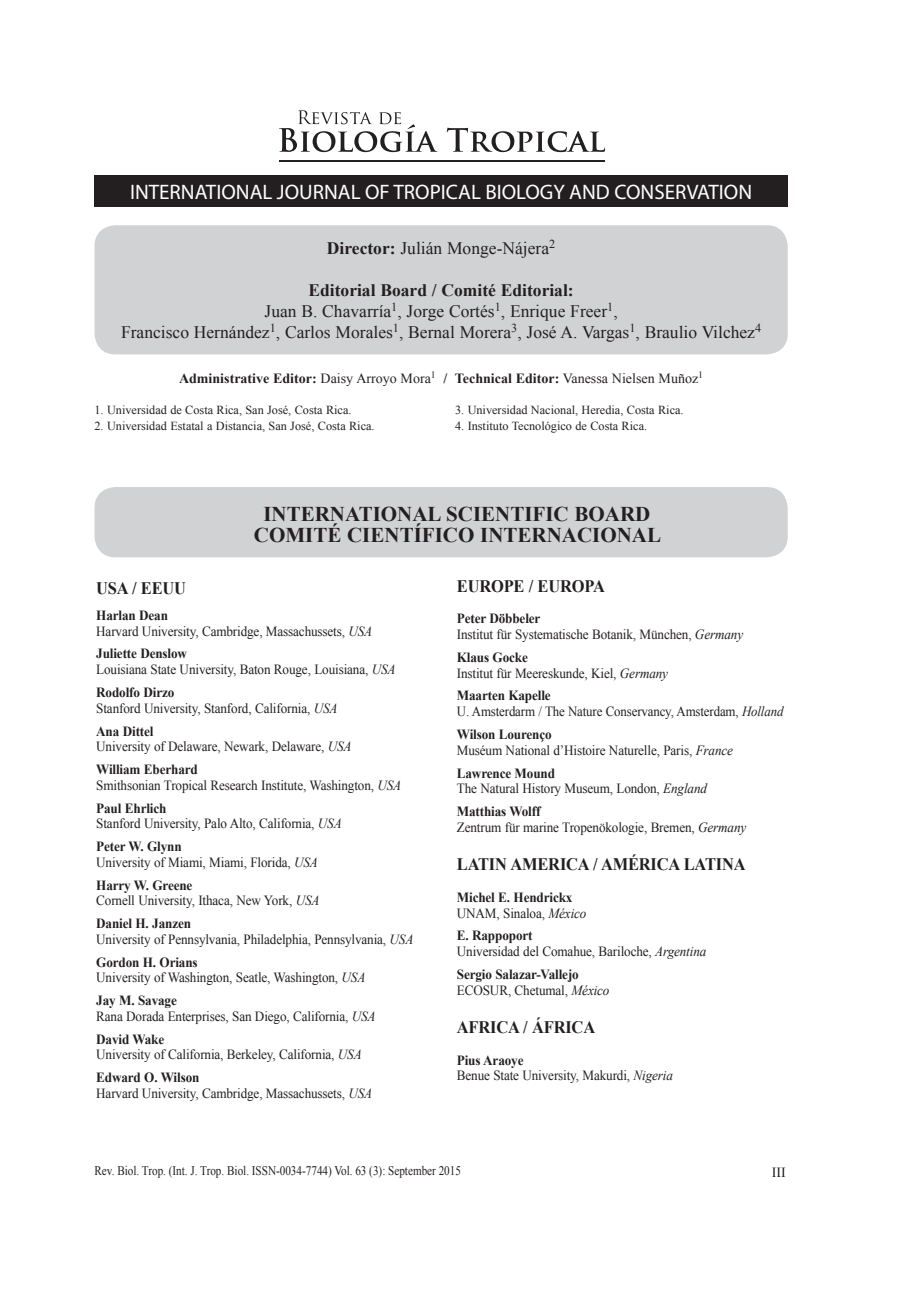
<style>
.page{position:relative;width:898px;height:1292px;background:#fff}
.page>*{position:absolute;margin:0;border:0;box-sizing:border-box;transform-origin:0 0}
.t1{font:700 21px "Times New Roman";color:#231f20}
.t2{font:21px "Myriad Pro";color:#fff}
.t3{font:17.5px/21px "Times New Roman";color:#231f20;text-align:center}
.t4{font:700 17.5px "Times New Roman";letter-spacing:-.01em;color:#231f20;scale:.94 1}
.t5{font:14px/15.8px "Times New Roman";letter-spacing:-.01em;color:#231f20;scale:.94 1}
.t6{font:700 14px/15.8px "Times New Roman";color:#231f20;scale:.94 1}
.t7{font:700 14px "Times New Roman";color:#231f20}
.t8{font:14px/15.8px "Times New Roman";letter-spacing:-.01em;color:#231f20;scale:.92 1}
.t9{font:14px "Times New Roman";letter-spacing:-.01em;color:#231f20}
.t10{font:13.12px "Times New Roman";color:#231f20;scale:.85 1}
.t11{font:12.25px "Times New Roman";color:#231f20}
.s1{font-weight:700}
.s2{font-weight:400}
.s3{font-style:italic}
.s4{font-weight:400;font-style:italic}
</style>
<div class="page">
<div style="left:94px;top:487px;width:694px;height:70px;background:#d1d2d4;border-radius:21px"></div>
<svg style="left:279px;top:110px;width:158px;height:42px"></svg>
<svg style="left:447px;top:128px;width:158px;height:24px"></svg>
<hr style="left:279px;top:160px;width:326px;height:1px;background:#231f20">
<div style="left:94px;top:175px;width:694px;height:32px;background:#231f20"></div>
<div style="left:94px;top:225px;width:694px;height:129px;background:#d1d2d4;border-radius:21px"></div>
<h1 class="t2" style="left:130px;top:179px;width:624px">INTERNATIONAL JOURNAL OF TROPICAL BIOLOGY AND CONSERVATION</h1>
<p class="t3" style="left:327px;top:237px;width:230px"><span class="s1">Director:</span> Julián Monge-Nájera<sup>2</sup></p>
<p class="t3" style="left:121px;top:279px;width:641px"><span class="s1">Editorial Board / Comité Editorial:<br></span>Juan B. Chavarría<sup>1</sup>, Jorge Cortés<sup>1</sup>, Enrique Freer<sup>1</sup>,<br>Francisco Hernández<sup>1</sup>, Carlos Morales<sup>1</sup>, Bernal Morera<sup>3</sup>, José A. Vargas<sup>1</sup>, Braulio Vilchez<sup>4</sup></p>
<p class="t7" style="left:179px;top:369px;width:525px">Administrative Editor: <span class="s2">Daisy Arroyo Mora</span><sup>1</sup> / Technical Editor: <span class="s2">Vanessa Nielsen Muñoz</span><sup>1</sup></p>
<p class="t11" style="left:94px;top:402px;width:258px">1. Universidad de Costa Rica, San José, Costa Rica.</p>
<p class="t11" style="left:455px;top:402px;width:230px">3. Universidad Nacional, Heredia, Costa Rica.</p>
<p class="t11" style="left:94px;top:418px;width:282px">2. Universidad Estatal a Distancia, San José, Costa Rica.</p>
<p class="t11" style="left:455px;top:418px;width:193px">4. Instituto Tecnológico de Costa Rica.</p>
<h1 class="t1" style="left:263px;top:499px;width:124px">INTERNATIONAL</h1>
<h1 class="t1" style="left:446px;top:499px;width:26px">SCIEN</h1>
<h1 class="t1" style="left:510px;top:499px;width:26px">TIFIC</h1>
<h1 class="t1" style="left:574px;top:499px;width:77px">BOARD</h1>
<h1 class="t1" style="left:254px;top:520px;width:108px">COMITÉ CIEN</h1>
<h1 class="t1" style="left:400px;top:520px;width:36px">TÍFICO</h1>
<h1 class="t1" style="left:480px;top:520px;width:82px">INTERNACIONAL</h1>
<p class="t4" style="left:96px;top:576px;width:61px">USA / EEUU</p>
<p class="t5" style="left:96px;top:607px;width:295px"><span class="s1">Harlan Dean<br></span>Harvard University, Cambridge, Massachussets, <span class="s3">USA</span></p>
<p class="t5" style="left:96px;top:645px;width:320px"><span class="s1">Juliette Denslow<br></span>Louisiana State University, Baton Rouge, Louisiana, <span class="s3">USA</span></p>
<p class="t5" style="left:96px;top:684px;width:258px"><span class="s1">Rodolfo Dirzo<br></span>Stanford University, Stanford, California, <span class="s3">USA</span></p>
<p class="t5" style="left:96px;top:722px;width:273px"><span class="s1">Ana Dittel<br></span>University of Delaware, Newark, Delaware, <span class="s3">USA</span></p>
<p class="t5" style="left:96px;top:761px;width:326px"><span class="s1">William Eberhard<br></span>Smithsonian Tropical Research Institute, Washington, <span class="s3">USA</span></p>
<p class="t5" style="left:96px;top:799px;width:263px"><span class="s1">Paul Ehrlich<br></span>Stanford University, Palo Alto, California, <span class="s3">USA</span></p>
<p class="t5" style="left:96px;top:838px;width:237px"><span class="s1">Peter W. Glynn<br></span>University of Miami, Miami, Florida, <span class="s3">USA</span></p>
<p class="t5" style="left:96px;top:876px;width:239px"><span class="s1">Harry W. Greene<br></span>Cornell University, Ithaca, New York, <span class="s3">USA</span></p>
<p class="t5" style="left:96px;top:915px;width:339px"><span class="s1">Daniel H. Janzen<br></span>University of Pennsylvania, Philadelphia, Pennsylvania, <span class="s3">USA</span></p>
<p class="t5" style="left:96px;top:953px;width:288px"><span class="s1">Gordon H. Orians<br></span>University of Washington, Seatle, Washington, <span class="s3">USA</span></p>
<p class="t5" style="left:96px;top:992px;width:299px"><span class="s1">Jay M. Savage<br></span>Rana Dorada Enterprises, San Diego, California, <span class="s3">USA</span></p>
<p class="t5" style="left:96px;top:1030px;width:284px"><span class="s1">David Wake<br></span>University of California, Berkeley, California, <span class="s3">USA</span></p>
<p class="t5" style="left:96px;top:1069px;width:295px"><span class="s1">Edward O. Wilson<br></span>Harvard University, Cambridge, Massachussets, <span class="s3">USA</span></p>
<p class="t4" style="left:457px;top:574px;width:135px">Europe / EUROPA</p>
<p class="t5" style="left:457px;top:610px;width:306px"><span class="s1">Peter Döbbeler<br></span>Institut für Systematische Botanik, München, <span class="s3">Germany</span></p>
<p class="t5" style="left:457px;top:649px;width:226px"><span class="s1">Klaus Gocke<br></span>Institut für Meereskunde, Kiel, <span class="s3">Germany</span></p>
<p class="t8" style="left:457px;top:687px;width:356px"><span class="s1">Maarten Kapelle<br></span>U. Amsterdarm / The Nature Conservancy, Amsterdam, <span class="s3">Holland</span></p>
<p class="t5" style="left:457px;top:726px;width:295px"><span class="s1">Wilson Lourenço<br></span>Muséum National d’Histoire Naturelle, Paris, <span class="s3">France</span></p>
<p class="t5" style="left:457px;top:764px;width:268px"><span class="s1">Lawrence Mound<br></span>The Natural History Museum, London, <span class="s3">England</span></p>
<p class="t5" style="left:457px;top:803px;width:309px"><span class="s1">Matthias Wolff<br></span>Zentrum für marine Tropenökologie, Bremen, <span class="s3">Germany</span></p>
<p class="t4" style="left:457px;top:852px;width:309px">Latin America / América latina</p>
<p class="t6" style="left:457px;top:889px;width:139px">Michel E. Hendrickx<br><span class="s2">UNAM, Sinaloa,</span> <span class="s4">México</span></p>
<p class="t5" style="left:457px;top:927px;width:267px"><span class="s1">E. Rappoport<br></span>Universidad del Comahue, Bariloche, <span class="s3">Argentina</span></p>
<p class="t6" style="left:457px;top:966px;width:164px">Sergio Salazar-Vallejo<br><span class="s2">ECOSUR, Chetumal,</span> <span class="s4">México</span></p>
<p class="t4" style="left:457px;top:1015px;width:149px">Africa / África</p>
<p class="t5" style="left:457px;top:1051px;width:231px"><span class="s1">Pius Araoye<br></span>Benue State University, Makurdi, <span class="s3">Nigeria</span></p>
<p class="t10" style="left:94px;top:1161px;width:433px">Rev. Biol. Trop. (Int. J. Trop. Biol. ISSN-0034-7744) Vol. 63 (3): September 2015</p>
<p class="t9" style="left:772px;top:1163px;width:15px">III</p>
</div>
